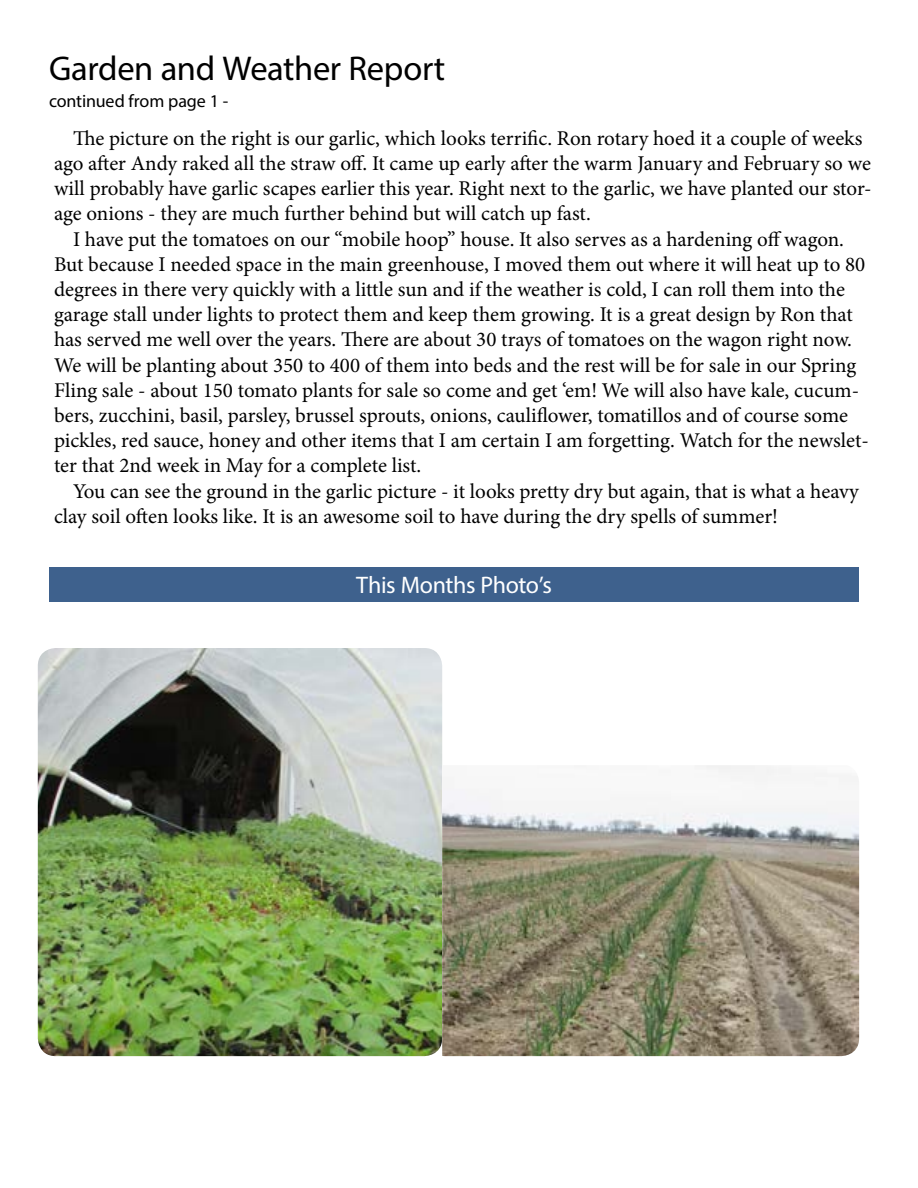
<style>
.page{position:relative;width:918px;height:1188px;background:#fff}
.page>*{position:absolute;margin:0;border:0;box-sizing:border-box;transform-origin:0 0}
.t1{font:34.5px "Myriad Pro";letter-spacing:-.01em;color:#000}
.t2{font:24px "Myriad Pro";letter-spacing:-.015em;color:#fff}
.t3{font:21px/25.2px "Minion Pro";letter-spacing:-.005em;color:#000}
.t4{font:18px "Myriad Pro";letter-spacing:-.005em;color:#000}
</style>
<div class="page">
<img style="left:38px;top:648px;width:404px;height:408px">
<img style="left:442px;top:765px;width:417px;height:291px">
<div style="left:49px;top:567px;width:810px;height:35px;background:#3e618d"></div>
<h1 class="t1" style="left:49px;top:47px;width:398px">Garden and Weather Report</h1>
<p class="t4" style="left:49px;top:90px;width:181px">continued from page 1 -</p>
<p class="t3" style="left:54px;top:126px;width:819px;text-indent:19px">The picture on the right is our garlic, which looks terrific. Ron rotary hoed it a couple of weeks ago after Andy raked all the straw off. It came up early after the warm January and February so we will probably have garlic scapes earlier this year. Right next to the garlic, we have planted our stor&shy;age onions - they are much further behind but will catch up fast.</p>
<p class="t3" style="left:54px;top:226px;width:816px;text-indent:19px">I have put the tomatoes on our “mobile hoop” house. It also serves as a hardening off wagon.<br>But because I needed space in the main greenhouse, I moved them out where it will heat up to 80 degrees in there very quickly with a little sun and if the weather is cold, I can roll them into the garage stall under lights to protect them and keep them growing. It is a great design by Ron that has served me well over the years. There are about 30 trays of tomatoes on the wagon right now.<br>We will be planting about 350 to 400 of them into beds and the rest will be for sale in our Spring Fling sale - about 150 tomato plants for sale so come and get ‘em! We will also have kale, cucum&shy;bers, zucchini, basil, parsley, brussel sprouts, onions, cauliflower, tomatillos and of course some pickles, red sauce, honey and other items that I am certain I am forgetting. Watch for the newslet&shy;ter that 2nd week in May for a complete list.</p>
<p class="t3" style="left:54px;top:478px;width:806px;text-indent:19px">You can see the ground in the garlic picture - it looks pretty dry but again, that is what a heavy clay soil often looks like. It is an awesome soil to have during the dry spells of summer!</p>
<p class="t2" style="left:356px;top:570px;width:197px">This Months Photo’s</p>
</div>
